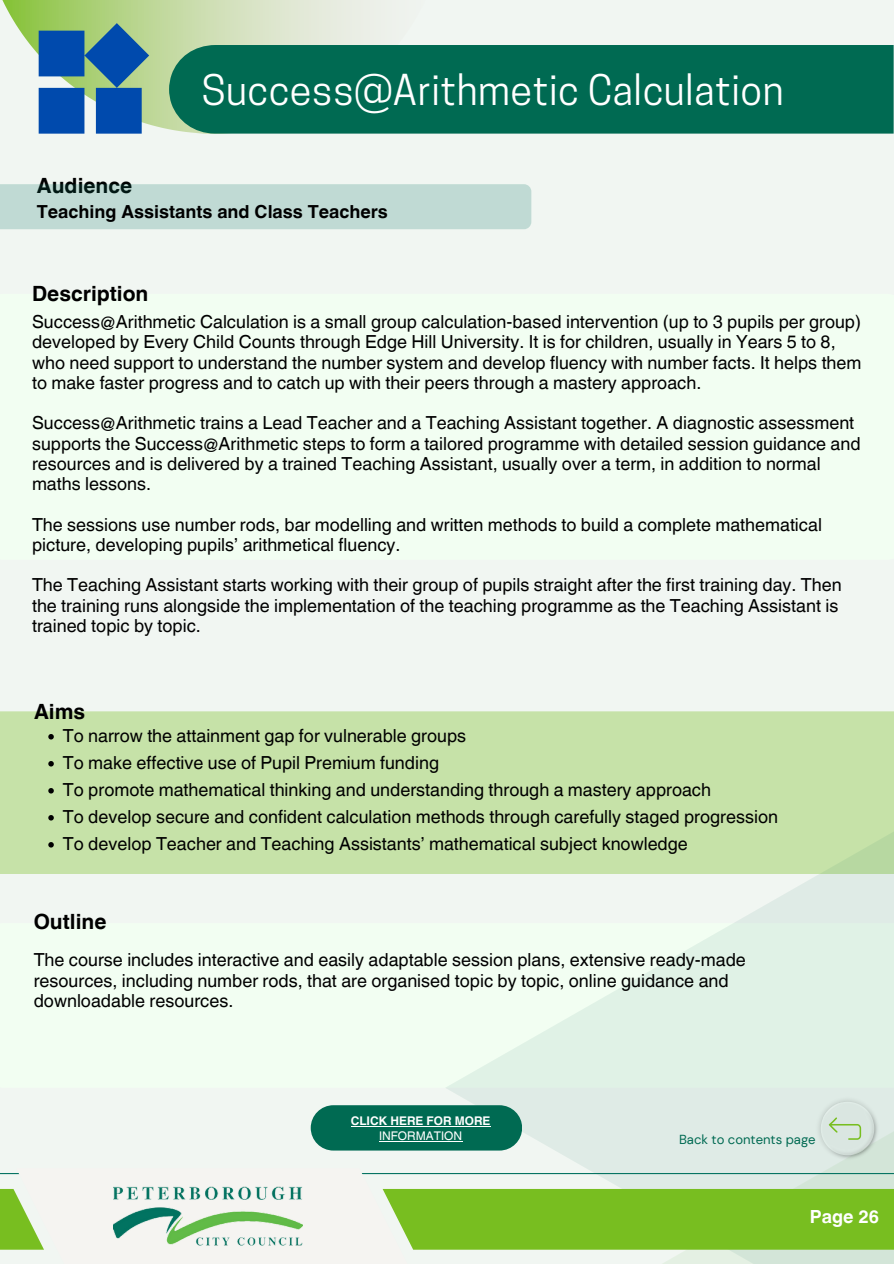
<style>
.page{position:relative;width:894px;height:1264px;background:#fff}
.page>*{position:absolute;margin:0;border:0;box-sizing:border-box;transform-origin:0 0}
.t1{font:39.6px "Cooper Hewitt";letter-spacing:.015em;color:#fff}
.t2{font:700 21px "Helvetica World";color:#000}
.t3{font:700 18.15px "Helvetica World";color:#fff}
.t4{font:18px/20.2px "Helvetica World";color:#000}
.t5{font:700 18px "Helvetica World";color:#000}
.t6{font:13.05px "DM Sans";color:#006a52}
.t7{font:700 12px/14.9px "Helvetica World";color:#fff;text-align:center}
.s1{font-weight:400}
</style>
<div class="page">
<div style="left:0;top:0;width:893px;height:1263px;background:#f1f6f2"></div>
<div style="left:0;top:711px;width:445px;height:163px;background:#c6e2a8"></div>
<svg style="left:48px;top:734px;width:6px;height:5px"></svg>
<svg style="left:48px;top:761px;width:6px;height:5px"></svg>
<svg style="left:48px;top:788px;width:6px;height:5px"></svg>
<svg style="left:48px;top:815px;width:6px;height:5px"></svg>
<svg style="left:48px;top:842px;width:6px;height:5px"></svg>
<svg style="left:445px;top:711px;width:448px;height:457px"></svg>
<svg style="left:0;top:1168px;width:893px;height:95px"></svg>
<img style="left:113px;top:1168px;width:189px;height:94px">
<svg style="left:2px;top:0;width:368px;height:133px"></svg>
<div style="left:169px;top:45px;width:724px;height:89px;background:#006a52"></div>
<svg style="left:39px;top:23px;width:110px;height:110px;background:#3b77a5"></svg>
<div style="left:0;top:184px;width:531px;height:45px;background:#c0dad4"></div>
<div style="left:310px;top:1105px;width:212px;height:45px;background:#006a52;border-radius:23px"></div>
<hr style="left:350px;top:1125px;width:140px;height:1px;background:#fff">
<hr style="left:379px;top:1140px;width:83px;height:1px;background:#fff">
<img style="left:815px;top:1096px;width:64px;height:64px">
<svg style="left:828px;top:1117px;width:32px;height:22px"></svg>
<h4 class="t1" style="left:202px;top:76px;width:583px">Success@Arithmetic Calculation</h4>
<p class="t2" style="left:37px;top:169px;width:97px">Audience</p>
<p class="t5" style="left:37px;top:197px;width:352px">Teaching Assistants and Class Teachers</p>
<h2 class="t2" style="left:32px;top:277px;width:118px">Description</h2>
<p class="t4" style="left:32px;top:312px;width:830px">Success@Arithmetic Calculation is a small group calculation-based intervention (up to 3 pupils per group) developed by Every Child Counts through Edge Hill University. It is for children, usually in Years 5 to 8, who need support to understand the number system and develop fluency with number facts. It helps them to make faster progress and to catch up with their peers through a mastery approach.</p>
<p class="t4" style="left:32px;top:413px;width:829px">Success@Arithmetic trains a Lead Teacher and a Teaching Assistant together. A diagnostic assessment supports the Success@Arithmetic steps to form a tailored programme with detailed session guidance and resources and is delivered by a trained Teaching Assistant, usually over a term, in addition to normal maths lessons.</p>
<p class="t4" style="left:32px;top:514px;width:791px">The sessions use number rods, bar modelling and written methods to build a complete mathematical picture, developing pupils’ arithmetical fluency.</p>
<p class="t4" style="left:32px;top:575px;width:810px">The Teaching Assistant starts working with their group of pupils straight after the first training day. Then the training runs alongside the implementation of the teaching programme as the Teaching Assistant is trained topic by topic.</p>
<p class="t2" style="left:34px;top:694px;width:53px">Aims</p>
<p class="t4" style="left:63px;top:725px;width:404px">To narrow the attainment gap for vulnerable groups</p>
<h1 class="t4" style="left:63px;top:752px;width:377px">To make effective use of Pupil Premium funding</h1>
<h2 class="t4" style="left:63px;top:779px;width:649px">To promote mathematical thinking and understanding through a mastery approach</h2>
<h3 class="t4" style="left:63px;top:806px;width:716px">To develop secure and confident calculation methods through carefully staged progression</h3>
<h2 class="t4" style="left:63px;top:833px;width:626px">To develop Teacher and Teaching Assistants’ mathematical subject knowledge</h2>
<h4 class="t2" style="left:34px;top:904px;width:74px">Outline</h4>
<h4 class="t4" style="left:34px;top:949px;width:713px">The course includes interactive and easily adaptable session plans, extensive ready-made resources, including number rods, that are organised topic by topic, online guidance and downloadable resources.</h4>
<p class="t7" style="left:350px;top:1111px;width:141px">CLICK HERE FOR MORE<br><span class="s1">INFORMATION</span></p>
<h4 class="t6" style="left:679px;top:1130px;width:138px">Back to contents page</h4>
<p class="t3" style="left:809px;top:1201px;width:71px">Page 26</p>
</div>
